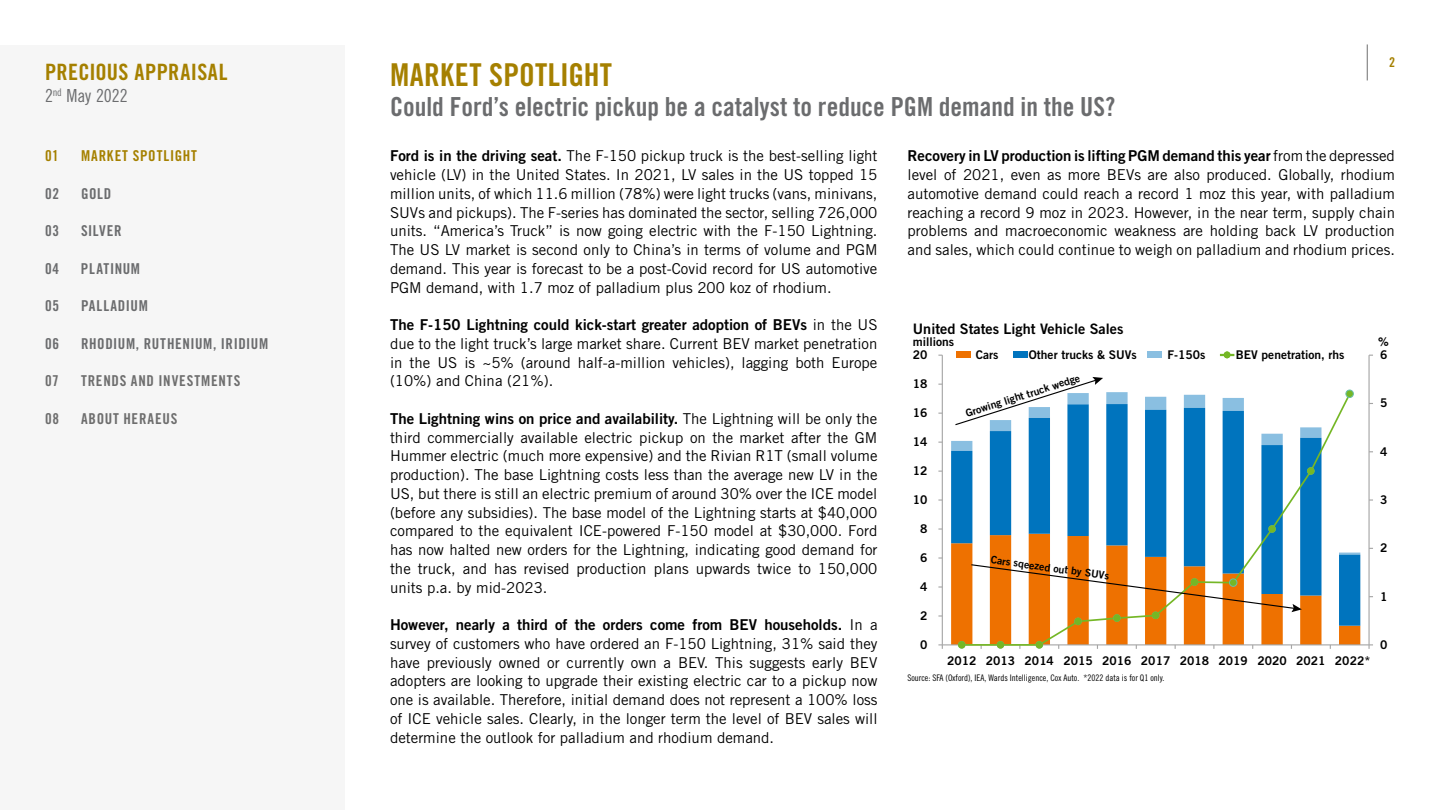
<style>
.page{position:relative;width:1440px;height:810px;background:#fff}
.page>*{position:absolute;margin:0;border:0;box-sizing:border-box;transform-origin:0 0}
.t1{font:31.5px "Trade Gothic LT Std Bd Cn 20";letter-spacing:.01em;color:#a58000}
.t2{font:26.25px "Trade Gothic LT Std Bd Cn 20";color:#6b6c6e}
.t3{font:22.5px "Trade Gothic LT Std Bd Cn 20";letter-spacing:.015em;color:#a58000}
.t4{font:18px "Trade Gothic LT Std Cn 18";letter-spacing:-.005em;color:#6b6c6e}
.t5{font:15px/18.8px "Trade Gothic LT Std";color:#000;text-align:justify}
.t6{font:15px "Trade Gothic LT Std Bd 2";color:#000}
.t7{font:15px "Trade Gothic LT Std Bd Cn 20";letter-spacing:.04em;color:#6b6c6e}
.t8{font:15px "Trade Gothic LT Std Bd Cn 20";letter-spacing:.055em;color:#6e6e6e}
.t9{font:15px "Trade Gothic LT Std Bd Cn 20";letter-spacing:.055em;color:#a58000}
.t10{font:14.48px "Trade Gothic LT Std Bd 2";color:#000}
.t11{font:13.5px "Trade Gothic LT Std Bd Cn 20";color:#a58000}
.t12{font:12px "Trade Gothic LT Std Bd 2";color:#000}
.t13{font:10.5px "Trade Gothic LT Std Bd 2";color:#000}
.t14{font:9px "Trade Gothic LT Std Cn 18";color:#000}
.s1{font-family:"Trade Gothic LT Std Bd 2"}
.s2{font-family:"Trade Gothic LT Std"}
</style>
<div class="page">
<hr style="left:1367px;top:44px;width:1px;height:36px;background:#6e6e6e">
<div style="left:0;top:45px;width:345px;height:765px;background:#f6f6f6"></div>
<svg style="left:1057px;top:377px;width:46px;height:15px"></svg>
<svg style="left:951px;top:422px;width:9px;height:112px"></svg>
<hr style="left:1368px;top:355px;width:2px;height:290px;background:#a5a5a5">
<hr style="left:942px;top:355px;width:1px;height:290px;background:#a5a5a5">
<hr style="left:942px;top:644px;width:427px;height:1px;background:#a5a5a5">
<svg style="left:1368px;top:644px;width:5px;height:5px"></svg>
<svg style="left:938px;top:644px;width:5px;height:5px"></svg>
<svg style="left:960px;top:392px;width:389px;height:142px"></svg>
<div style="left:1268px;top:525px;width:8px;height:8px;background:#75b726;border-radius:50%"></div>
<div style="left:1307px;top:467px;width:8px;height:8px;background:#75b726;border-radius:50%"></div>
<div style="left:1346px;top:390px;width:7px;height:8px;background:#75b726;border-radius:50%"></div>
<div style="left:1346px;top:390px;width:8px;height:8px;border:1px solid #69bfa8;border-radius:50%"></div>
<div style="left:956px;top:352px;width:15px;height:6px;background:#ee7100"></div>
<div style="left:1013px;top:352px;width:14px;height:6px;background:#0074be"></div>
<div style="left:1148px;top:352px;width:14px;height:6px;background:#8abfe1"></div>
<svg style="left:1220px;top:352px;width:14px;height:6px"></svg>
<svg style="left:951px;top:534px;width:409px;height:115px"></svg>
<h3 class="t3" style="left:45px;top:58px;width:184px">PRECIOUS APPRAISAL</h3>
<p class="t4" style="left:45px;top:85px;width:84px">2<sup>nd</sup> May 2022</p>
<p class="t9" style="left:45px;top:147px;width:15px">01</p>
<p class="t9" style="left:81px;top:147px;width:117px">MARKET SPOTLIGHT</p>
<p class="t7" style="left:45px;top:184px;width:16px">02</p>
<p class="t7" style="left:81px;top:184px;width:32px">GOLD</p>
<p class="t7" style="left:45px;top:222px;width:16px">03</p>
<p class="t7" style="left:81px;top:222px;width:42px">SILVER</p>
<p class="t7" style="left:45px;top:259px;width:16px">04</p>
<p class="t7" style="left:81px;top:259px;width:61px">PLATINUM</p>
<p class="t7" style="left:45px;top:297px;width:16px">05</p>
<p class="t7" style="left:81px;top:297px;width:68px">PALLADIUM</p>
<p class="t7" style="left:45px;top:334px;width:16px">06</p>
<p class="t7" style="left:81px;top:334px;width:189px">RHODIUM, RUTHENIUM, IRIDIUM</p>
<p class="t8" style="left:45px;top:372px;width:15px">07</p>
<p class="t8" style="left:81px;top:372px;width:161px">TRENDS AND INVESTMENTS</p>
<p class="t8" style="left:45px;top:409px;width:16px">08</p>
<p class="t8" style="left:81px;top:409px;width:98px">ABOUT HERAEUS</p>
<h1 class="t1" style="left:390px;top:56px;width:224px">MARKET SPOTLIGHT</h1>
<h2 class="t2" style="left:390px;top:91px;width:727px">Could Ford’s electric pickup be a catalyst to reduce PGM demand in the US?</h2>
<p class="t11" style="left:1389px;top:54px;width:7px">2</p>
<p class="t5" style="left:390px;top:146px;width:489px"><span class="s1">Ford is in the driving seat.</span> The F-150 pickup truck is the best-selling light vehicle (LV) in the United States. In 2021, LV sales in the US topped 15 million units, of which 11.6 million (78%) were light trucks (vans, minivans, SUVs and pickups). The F-series has dominated the sector, selling 726,000 units. “America’s Truck” is now going electric with the F-150 Lightning.<br>The US LV market is second only to China’s in terms of volume and PGM demand. This year is forecast to be a post-Covid record for US automotive PGM demand, with 1.7 moz of palladium plus 200 koz of rhodium.</p>
<p class="t6" style="left:390px;top:315px;width:489px">The F-150 Lightning could kick-start greater adoption of BEVs <span class="s2">in the US</span></p>
<p class="t5" style="left:390px;top:334px;width:489px">due to the light truck’s large market share. Current BEV market penetration in the US is ~5% (around half-a-million vehicles), lagging both Europe (10%) and China (21%).</p>
<p class="t6" style="left:390px;top:409px;width:489px">The Lightning wins on price and availability. <span class="s2">The Lightning will be only the</span></p>
<p class="t5" style="left:390px;top:428px;width:489px">third commercially available electric pickup on the market after the GM Hummer electric (much more expensive) and the Rivian R1T (small volume production). The base Lightning costs less than the average new LV in the US, but there is still an electric premium of around 30% over the ICE model (before any subsidies). The base model of the Lightning starts at $40,000 compared to the equivalent ICE-powered F-150 model at $30,000. Ford has now halted new orders for the Lightning, indicating good demand for the truck, and has revised production plans upwards twice to 150,000 units p.a. by mid-2023.</p>
<p class="t6" style="left:390px;top:615px;width:489px">However, nearly a third of the orders come from BEV households. <span class="s2">In a</span></p>
<p class="t5" style="left:390px;top:634px;width:489px">survey of customers who have ordered an F-150 Lightning, 31% said they have previously owned or currently own a BEV. This suggests early BEV adopters are looking to upgrade their existing electric car to a pickup now one is available. Therefore, initial demand does not represent a 100% loss of ICE vehicle sales. Clearly, in the longer term the level of BEV sales will determine the outlook for palladium and rhodium demand.</p>
<p class="t6" style="left:908px;top:147px;width:489px">Recovery in LV production is lifting PGM demand this year <span class="s2">from the depressed</span></p>
<p class="t5" style="left:908px;top:165px;width:489px">level of 2021, even as more BEVs are also produced. Globally, rhodium automotive demand could reach a record 1 moz this year, with palladium reaching a record 9 moz in 2023. However, in the near term, supply chain problems and macroeconomic weakness are holding back LV production and sales, which could continue to weigh on palladium and rhodium prices.</p>
<p class="t10" style="left:913px;top:319px;width:212px">United States Light Vehicle Sales</p>
<p class="t12" style="left:976px;top:347px;width:24px">Cars</p>
<p class="t12" style="left:1029px;top:347px;width:109px">Other trucks &amp; SUVs</p>
<p class="t12" style="left:1167px;top:347px;width:40px">F-150s</p>
<p class="t12" style="left:1236px;top:347px;width:110px">BEV penetration, rhs</p>
<p class="t12" style="left:913px;top:335px;width:43px">millions</p>
<p class="t12" style="left:1378px;top:335px;width:12px">%</p>
<p class="t12" style="left:1380px;top:347px;width:9px">6</p>
<p class="t12" style="left:913px;top:347px;width:16px">20</p>
<p class="t12" style="left:913px;top:376px;width:16px">18</p>
<p class="t12" style="left:913px;top:405px;width:16px">16</p>
<p class="t12" style="left:913px;top:434px;width:16px">14</p>
<p class="t12" style="left:913px;top:463px;width:16px">12</p>
<p class="t12" style="left:913px;top:492px;width:16px">10</p>
<p class="t12" style="left:920px;top:521px;width:9px">8</p>
<p class="t12" style="left:920px;top:550px;width:9px">6</p>
<p class="t12" style="left:920px;top:579px;width:9px">4</p>
<p class="t12" style="left:920px;top:608px;width:9px">2</p>
<p class="t12" style="left:920px;top:637px;width:9px">0</p>
<p class="t13" style="left:964px;top:408px;width:121px;rotate:-18deg">Growing light truck wedge</p>
<p class="t13" style="left:992px;top:553px;width:121px;rotate:8deg">Cars sqeezed out by SUVs</p>
<p class="t12" style="left:947px;top:653px;width:425px">2012 2013 2014 2015 2016 2017 2018 2019 2020 2021 2022*</p>
<p class="t14" style="left:907px;top:673px;width:259px">Source: SFA (Oxford), IEA, Wards Intelligence, Cox Auto. *2022 data is for Q1 only.</p>
<p class="t12" style="left:1380px;top:396px;width:9px">5</p>
<p class="t12" style="left:1380px;top:444px;width:9px">4</p>
<p class="t12" style="left:1380px;top:492px;width:9px">3</p>
<p class="t12" style="left:1380px;top:540px;width:9px">2</p>
<p class="t12" style="left:1380px;top:589px;width:9px">1</p>
<p class="t12" style="left:1380px;top:637px;width:9px">0</p>
</div>
